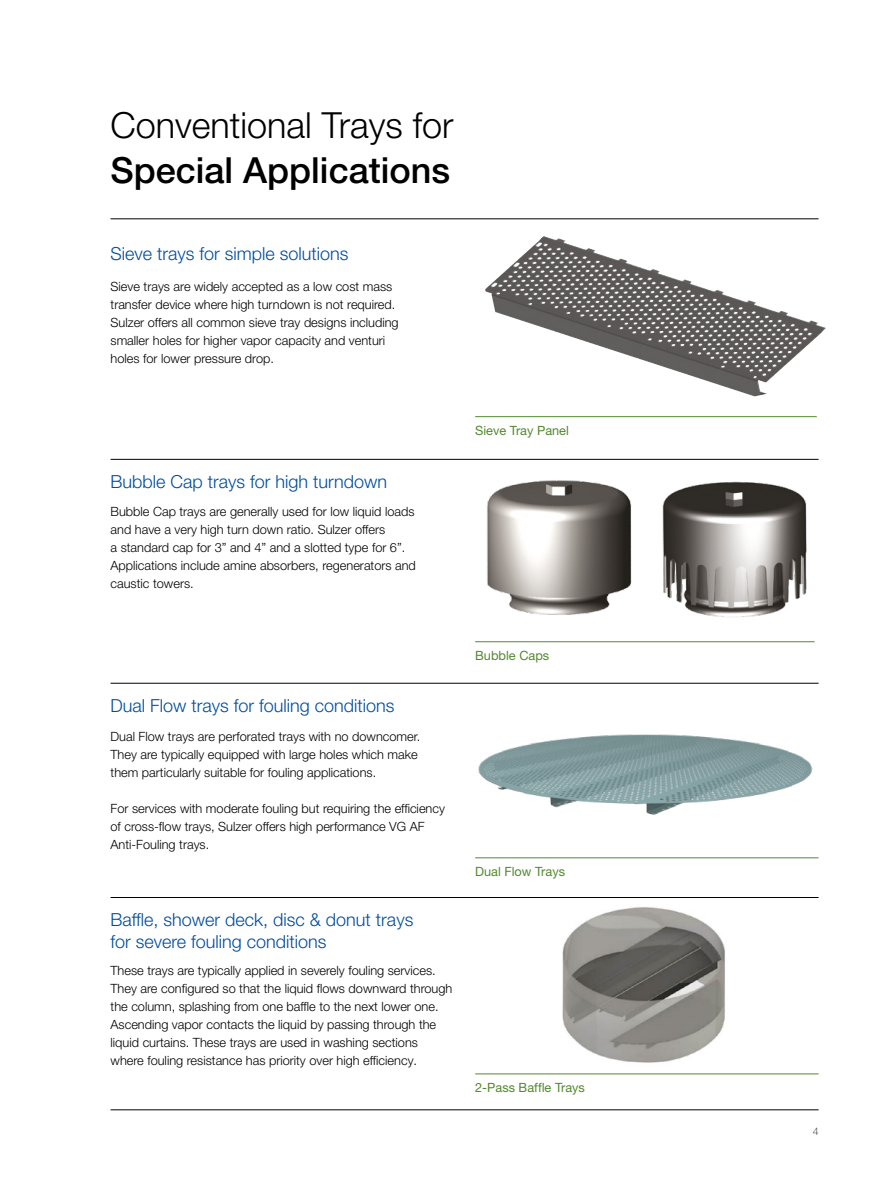
<style>
.page{position:relative;width:893px;height:1191px;background:#fff}
.page>*{position:absolute;margin:0;border:0;box-sizing:border-box;transform-origin:0 0}
.t1{font:300 36px/45px "Helvetica Neue LT Pro";color:#000}
.Product_subtitle{font:300 18px/21.6px "Helvetica Neue LT Pro";color:#004d9d}
.Body_text_8_5pt{font:300 12.75px/18px "Helvetica Neue LT Pro";color:#000}
.t2{font:12.75px "Helvetica Neue LT Pro";color:#53892e}
.t3{font:100 10.5px "Helvetica Neue LT Pro";color:#000}
.s1{font-weight:500}
</style>
<div class="page">
<hr style="left:111px;top:218px;width:708px;height:1px;background:#000">
<hr style="left:111px;top:1109px;width:708px;height:1px;background:#000">
<hr style="left:111px;top:459px;width:708px;height:1px;background:#000">
<hr style="left:111px;top:683px;width:708px;height:1px;background:#000">
<hr style="left:111px;top:897px;width:708px;height:1px;background:#000">
<img style="left:562px;top:907px;width:163px;height:156px">
<img style="left:485px;top:236px;width:341px;height:160px">
<hr style="left:475px;top:416px;width:342px;height:1px;background:#53892e">
<img style="left:662px;top:481px;width:145px;height:136px">
<img style="left:487px;top:480px;width:145px;height:135px">
<hr style="left:475px;top:857px;width:344px;height:1px;background:#53892e">
<img style="left:475px;top:682px;width:344px;height:133px">
<hr style="left:475px;top:641px;width:340px;height:1px;background:#53892e">
<hr style="left:475px;top:1073px;width:344px;height:1px;background:#53892e">
<p class="t1" style="left:111px;top:101px;width:344px">Conventional Trays for<br><span class="s1">Special Applications</span></p>
<p class="Product_subtitle" style="left:111px;top:242px;width:240px">Sieve trays for simple solutions</p>
<p class="Body_text_8_5pt" style="left:111px;top:277px;width:290px">Sieve trays are widely accepted as a low cost mass transfer device where high turndown is not required.<br>Sulzer offers all common sieve tray designs including smaller holes for higher vapor capacity and venturi holes for lower pressure drop.</p>
<p class="Product_subtitle" style="left:111px;top:470px;width:278px">Bubble Cap trays for high turndown</p>
<p class="Body_text_8_5pt" style="left:111px;top:502px;width:307px">Bubble Cap trays are generally used for low liquid loads and have a very high turn down ratio. Sulzer offers<br>a standard cap for 3” and 4” and a slotted type for 6”.<br>Applications include amine absorbers, regenerators and caustic towers.</p>
<p class="t2" style="left:475px;top:422px;width:95px">Sieve Tray Panel</p>
<p class="Product_subtitle" style="left:111px;top:694px;width:286px">Dual Flow trays for fouling conditions</p>
<p class="Body_text_8_5pt" style="left:111px;top:727px;width:311px">Dual Flow trays are perforated trays with no downcomer.<br>They are typically equipped with large holes which make them particularly suitable for fouling applications.</p>
<p class="Body_text_8_5pt" style="left:111px;top:799px;width:336px">For services with moderate fouling but requiring the efficiency</p>
<p class="Body_text_8_5pt" style="left:111px;top:817px;width:316px">of cross-flow trays, Sulzer offers high performance VG AF</p>
<p class="Body_text_8_5pt" style="left:111px;top:835px;width:100px">Anti-Fouling trays.</p>
<p class="Product_subtitle" style="left:111px;top:908px;width:304px">Baffle, shower deck, disc &amp; donut trays for severe fouling conditions</p>
<p class="Body_text_8_5pt" style="left:111px;top:961px;width:343px">These trays are typically applied in severely fouling services.<br>They are configured so that the liquid flows downward through the column, splashing from one baffle to the next lower one.<br>Ascending vapor contacts the liquid by passing through the liquid curtains. These trays are used in washing sections where fouling resistance has priority over high efficiency.</p>
<p class="t2" style="left:475px;top:647px;width:76px">Bubble Caps</p>
<p class="t2" style="left:475px;top:863px;width:91px">Dual Flow Trays</p>
<p class="t2" style="left:475px;top:1079px;width:111px">2-Pass Baffle Trays</p>
<p class="t3" style="left:813px;top:1124px;width:7px">4</p>
</div>
